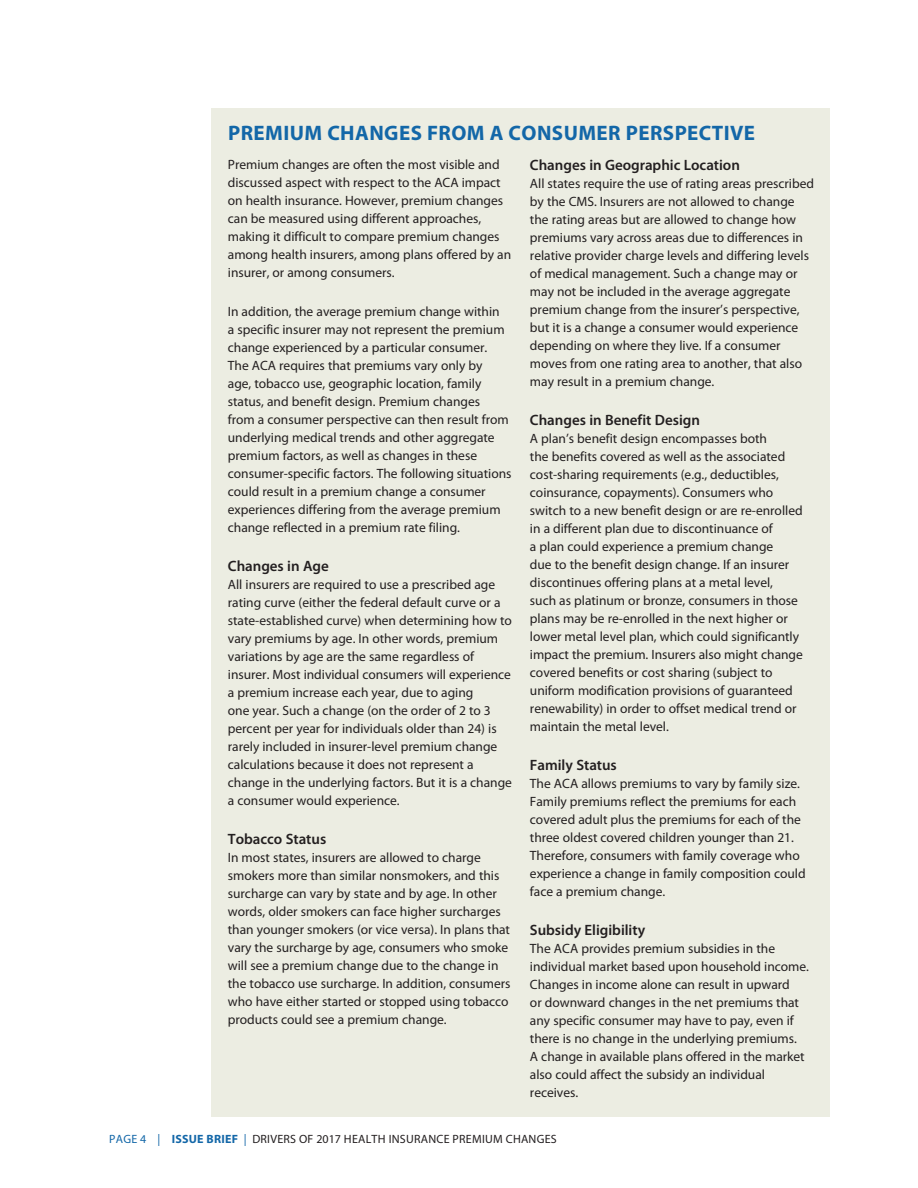
<style>
.page{position:relative;width:918px;height:1188px;background:#fff}
.page>*{position:absolute;margin:0;border:0;box-sizing:border-box;transform-origin:0 0}
.prehead{font:700 21px "Myriad Pro";letter-spacing:.02em;color:#1367a8}
.subhead_2{font:600 15px "Myriad Pro";color:#231f20}
.text{font:13.5px/18px "Myriad Pro";color:#231f20}
.t1{font:12px "Myriad Pro";letter-spacing:.02em;color:#231f20}
.s1{color:#1367a8}
.s2{font-weight:700;color:#1367a8}
</style>
<div class="page">
<div style="left:212px;top:108px;width:618px;height:1009px;background:#ecede2"></div>
<p class="prehead" style="left:228px;top:119px;width:529px">PREMIUM CHANGES FROM A CONSUMER PERSPECTIVE</p>
<p class="text" style="left:228px;top:155px;width:285px">Premium changes are often the most visible and discussed aspect with respect to the ACA impact on health insurance. However, premium changes can be measured using different approaches, making it difficult to compare premium changes among health insurers, among plans offered by an insurer, or among consumers.</p>
<p class="text" style="left:228px;top:302px;width:285px">In addition, the average premium change within<br>a specific insurer may not represent the premium change experienced by a particular consumer.<br>The ACA requires that premiums vary only by<br>age, tobacco use, geographic location, family status, and benefit design. Premium changes<br>from a consumer perspective can then result from underlying medical trends and other aggregate premium factors, as well as changes in these consumer-specific factors. The following situations could result in a premium change a consumer experiences differing from the average premium change reflected in a premium rate filing.</p>
<p class="subhead_2" style="left:228px;top:556px;width:102px">Changes in Age</p>
<p class="text" style="left:228px;top:575px;width:286px">All insurers are required to use a prescribed age rating curve (either the federal default curve or a state-established curve) when determining how to vary premiums by age. In other words, premium variations by age are the same regardless of insurer. Most individual consumers will experience a premium increase each year, due to aging<br>one year. Such a change (on the order of 2 to 3 percent per year for individuals older than 24) is rarely included in insurer-level premium change calculations because it does not represent a change in the underlying factors. But it is a change a consumer would experience.</p>
<p class="subhead_2" style="left:228px;top:829px;width:100px">Tobacco Status</p>
<p class="text" style="left:228px;top:848px;width:284px">In most states, insurers are allowed to charge smokers more than similar nonsmokers, and this surcharge can vary by state and by age. In other words, older smokers can face higher surcharges than younger smokers (or vice versa). In plans that vary the surcharge by age, consumers who smoke will see a premium change due to the change in the tobacco use surcharge. In addition, consumers who have either started or stopped using tobacco products could see a premium change.</p>
<p class="subhead_2" style="left:530px;top:155px;width:212px">Changes in Geographic Location</p>
<p class="text" style="left:530px;top:174px;width:286px">All states require the use of rating areas prescribed by the CMS. Insurers are not allowed to change the rating areas but are allowed to change how premiums vary across areas due to differences in relative provider charge levels and differing levels of medical management. Such a change may or may not be included in the average aggregate premium change from the insurer’s perspective, but it is a change a consumer would experience depending on where they live. If a consumer moves from one rating area to another, that also may result in a premium change.</p>
<p class="subhead_2" style="left:530px;top:410px;width:171px">Changes in Benefit Design</p>
<p class="text" style="left:530px;top:429px;width:274px">A plan’s benefit design encompasses both<br>the benefits covered as well as the associated cost-sharing requirements (e.g., deductibles, coinsurance, copayments). Consumers who switch to a new benefit design or are re-enrolled in a different plan due to discontinuance of<br>a plan could experience a premium change<br>due to the benefit design change. If an insurer discontinues offering plans at a metal level,<br>such as platinum or bronze, consumers in those plans may be re-enrolled in the next higher or lower metal level plan, which could significantly impact the premium. Insurers also might change covered benefits or cost sharing (subject to uniform modification provisions of guaranteed renewability) in order to offset medical trend or maintain the metal level.</p>
<p class="subhead_2" style="left:530px;top:755px;width:88px">Family Status</p>
<p class="text" style="left:530px;top:774px;width:277px">The ACA allows premiums to vary by family size.<br>Family premiums reflect the premiums for each covered adult plus the premiums for each of the three oldest covered children younger than 21.<br>Therefore, consumers with family coverage who experience a change in family composition could face a premium change.</p>
<p class="subhead_2" style="left:530px;top:920px;width:117px">Subsidy Eligibility</p>
<p class="text" style="left:530px;top:939px;width:281px">The ACA provides premium subsidies in the individual market based upon household income.<br>Changes in income alone can result in upward<br>or downward changes in the net premiums that any specific consumer may have to pay, even if there is no change in the underlying premiums.<br>A change in available plans offered in the market also could affect the subsidy an individual receives.</p>
<p class="t1" style="left:109px;top:1132px;width:449px"><span class="s1">PAGE 4 |</span> <span class="s2">ISSUE BRIEF</span> <span class="s1">|</span> DRIVERS OF 2017 HEALTH INSURANCE PREMIUM CHANGES</p>
</div>
